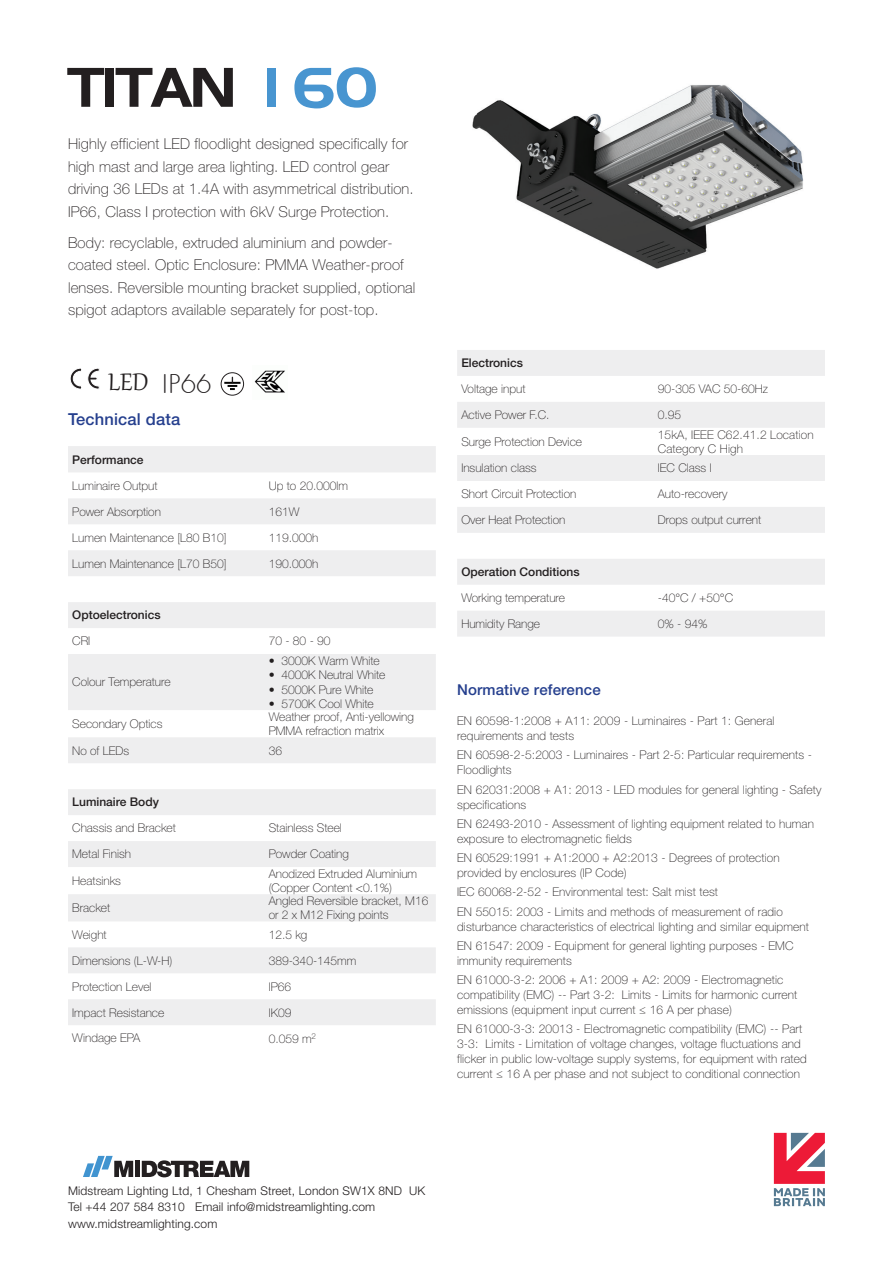
<style>
.page{position:relative;width:893px;height:1263px;background:#fff}
.page>*{position:absolute;margin:0;border:0;box-sizing:border-box;transform-origin:0 0}
.t1{font:54px "Niamey";color:#231f20}
.t2{font:29.4px "Gabriola";color:#231f20}
.t3{font:300 28.2px "Futura Round";color:#231f20}
.t4{font:500 16.5px "Helvetica Neue LT Std";letter-spacing:.01em;color:#253f8e}
.t5{font:100 15px/22.5px "Helvetica Neue LT Std";letter-spacing:.01em;color:#231f20}
.t6{font:500 15px "Helvetica Neue LT Std";letter-spacing:.01em;color:#253f8e}
.t7{font:100 12px/15px "Helvetica Neue LT Std";letter-spacing:.01em;color:#231f20}
.t8{font:300 12px/16.5px "Helvetica Neue LT Std";letter-spacing:.01em;color:#231f20}
.t9{font:500 12px "Helvetica Neue LT Std";color:#231f20}
.s1{color:#4895d0}
</style>
<div class="page">
<img style="left:472px;top:85px;width:332px;height:184px">
<svg style="left:88px;top:368px;width:11px;height:21px"></svg>
<svg style="left:70px;top:368px;width:12px;height:21px"></svg>
<svg style="left:224px;top:377px;width:17px;height:13px"></svg>
<div style="left:221px;top:372px;width:23px;height:24px;border:1px solid #231f20;border-radius:50%"></div>
<div style="left:135px;top:1161px;width:5px;height:16px;background:#231f20"></div>
<svg style="left:142px;top:1160px;width:107px;height:17px"></svg>
<svg style="left:83px;top:1156px;width:50px;height:21px"></svg>
<svg style="left:774px;top:1133px;width:51px;height:73px"></svg>
<svg style="left:68px;top:446px;width:368px;height:579px;fill:#eeeeef"></svg>
<svg style="left:457px;top:350px;width:368px;height:287px;fill:#eeeeef"></svg>
<img style="left:254px;top:370px;width:31px;height:23px">
<p class="t1" style="left:68px;top:54px;width:311px">TITAN <span class="s1">160</span></p>
<p class="t5" style="left:68px;top:133px;width:347px">Highly efficient LED floodlight designed specifically for high mast and large area lighting. LED control gear driving 36 LEDs at 1.4A with asymmetrical distribution.<br>IP66, Class I protection with 6kV Surge Protection.</p>
<p class="t5" style="left:68px;top:231px;width:349px">Body: recyclable, extruded aluminium and powder&shy;coated steel. Optic Enclosure: PMMA Weather-proof lenses. Reversible mounting bracket supplied, optional spigot adaptors available separately for post-top.</p>
<p class="t2" style="left:108px;top:362px;width:42px">LED</p>
<p class="t3" style="left:162px;top:365px;width:51px">IP66</p>
<p class="t4" style="left:68px;top:409px;width:114px">Technical data</p>
<p class="t9" style="left:72px;top:452px;width:73px">Performance</p>
<p class="t7" style="left:72px;top:478px;width:87px">Luminaire Output</p>
<p class="t7" style="left:269px;top:478px;width:81px">Up to 20.000lm</p>
<p class="t7" style="left:72px;top:504px;width:90px">Power Absorption</p>
<p class="t7" style="left:269px;top:504px;width:32px">161W</p>
<p class="t7" style="left:72px;top:530px;width:156px">Lumen Maintenance [L80 B10]</p>
<p class="t7" style="left:269px;top:530px;width:51px">119.000h</p>
<p class="t7" style="left:72px;top:556px;width:156px">Lumen Maintenance [L70 B50]</p>
<p class="t7" style="left:269px;top:556px;width:51px">190.000h</p>
<p class="t9" style="left:72px;top:608px;width:90px">Optoelectronics</p>
<p class="t7" style="left:72px;top:633px;width:20px">CRI</p>
<p class="t7" style="left:269px;top:633px;width:63px">70 - 80 - 90</p>
<p class="t7" style="left:72px;top:674px;width:100px">Colour Temperature</p>
<p class="t7" style="left:269px;top:653px;width:113px">• 3000K Warm White</p>
<p class="t7" style="left:269px;top:667px;width:118px">• 4000K Neutral White</p>
<p class="t7" style="left:269px;top:682px;width:106px">• 5000K Pure White</p>
<p class="t7" style="left:269px;top:696px;width:107px">• 5700K Cool White</p>
<p class="t7" style="left:72px;top:716px;width:92px">Secondary Optics</p>
<p class="t7" style="left:269px;top:709px;width:147px;line-height:14.4px">Weather proof, Anti-yellowing<br>PMMA refraction matrix</p>
<p class="t7" style="left:72px;top:743px;width:59px">No of LEDs</p>
<p class="t7" style="left:269px;top:743px;width:15px">36</p>
<p class="t9" style="left:72px;top:795px;width:88px">Luminaire Body</p>
<p class="t7" style="left:72px;top:820px;width:105px">Chassis and Bracket</p>
<p class="t7" style="left:269px;top:820px;width:75px">Stainless Steel</p>
<p class="t7" style="left:72px;top:846px;width:60px">Metal Finish</p>
<p class="t7" style="left:269px;top:846px;width:82px">Powder Coating</p>
<p class="t7" style="left:72px;top:873px;width:50px">Heatsinks</p>
<p class="t7" style="left:269px;top:866px;width:150px;line-height:14.4px">Anodized Extruded Aluminium (Copper Content &lt;0.1%)</p>
<p class="t7" style="left:72px;top:900px;width:40px">Bracket</p>
<p class="t7" style="left:269px;top:893px;width:161px;line-height:14.4px">Angled Reversible bracket, M16 or 2 x M12 Fixing points</p>
<p class="t7" style="left:72px;top:927px;width:36px">Weight</p>
<p class="t7" style="left:269px;top:927px;width:40px">12.5 kg</p>
<p class="t7" style="left:72px;top:953px;width:102px">Dimensions (L-W-H)</p>
<p class="t7" style="left:269px;top:953px;width:89px">389-340-145mm</p>
<p class="t7" style="left:72px;top:979px;width:81px">Protection Level</p>
<p class="t7" style="left:269px;top:979px;width:24px">IP66</p>
<p class="t7" style="left:72px;top:1005px;width:94px">Impact Resistance</p>
<p class="t7" style="left:269px;top:1005px;width:24px">IK09</p>
<p class="t7" style="left:72px;top:1031px;width:70px">Windage EPA</p>
<p class="t7" style="left:269px;top:1031px;width:49px">0.059 m<sup>2</sup></p>
<p class="t9" style="left:461px;top:356px;width:63px">Electronics</p>
<p class="t7" style="left:461px;top:381px;width:66px">Voltage input</p>
<p class="t7" style="left:658px;top:381px;width:112px">90-305 VAC 50-60Hz</p>
<p class="t7" style="left:461px;top:407px;width:90px">Active Power F.C.</p>
<p class="t7" style="left:658px;top:407px;width:25px">0.95</p>
<p class="t7" style="left:461px;top:434px;width:122px">Surge Protection Device</p>
<p class="t7" style="left:658px;top:427px;width:157px;line-height:14.4px">15kA, IEEE C62.41.2 Location<br>Category C High</p>
<p class="t7" style="left:461px;top:460px;width:77px">Insulation class</p>
<p class="t7" style="left:658px;top:460px;width:55px">IEC Class I</p>
<p class="t7" style="left:461px;top:486px;width:116px">Short Circuit Protection</p>
<p class="t7" style="left:658px;top:486px;width:71px">Auto-recovery</p>
<p class="t7" style="left:461px;top:512px;width:106px">Over Heat Protection</p>
<p class="t7" style="left:658px;top:512px;width:105px">Drops output current</p>
<p class="t9" style="left:461px;top:565px;width:120px">Operation Conditions</p>
<p class="t7" style="left:461px;top:590px;width:105px">Working temperature</p>
<p class="t7" style="left:658px;top:590px;width:77px">-40°C / +50°C</p>
<p class="t7" style="left:461px;top:616px;width:80px">Humidity Range</p>
<p class="t7" style="left:658px;top:616px;width:51px">0% - 94%</p>
<p class="t6" style="left:457px;top:681px;width:145px">Normative reference</p>
<p class="t7" style="left:457px;top:713px;width:319px">EN 60598-1:2008 + A11: 2009 - Luminaires - Part 1: General requirements and tests</p>
<p class="t7" style="left:457px;top:748px;width:356px">EN 60598-2-5:2003 - Luminaires - Part 2-5: Particular requirements -<br>Floodlights</p>
<p class="t7" style="left:457px;top:782px;width:366px">EN 62031:2008 + A1: 2013 - LED modules for general lighting - Safety specifications</p>
<p class="t7" style="left:457px;top:816px;width:358px">EN 62493-2010 - Assessment of lighting equipment related to human exposure to electromagnetic fields</p>
<p class="t7" style="left:457px;top:850px;width:324px">EN 60529:1991 + A1:2000 + A2:2013 - Degrees of protection provided by enclosures (IP Code)</p>
<p class="t7" style="left:457px;top:885px;width:262px">IEC 60068-2-52 - Environmental test: Salt mist test</p>
<p class="t7" style="left:457px;top:904px;width:353px">EN 55015: 2003 - Limits and methods of measurement of radio disturbance characteristics of electrical lighting and similar equipment</p>
<p class="t7" style="left:457px;top:938px;width:338px">EN 61547: 2009 - Equipment for general lighting purposes - EMC immunity requirements</p>
<p class="t7" style="left:457px;top:972px;width:342px">EN 61000-3-2: 2006 + A1: 2009 + A2: 2009 - Electromagnetic compatibility (EMC) -- Part 3-2: Limits - Limits for harmonic current emissions (equipment input current ≤ 16 A per phase)</p>
<p class="t7" style="left:457px;top:1022px;width:351px">EN 61000-3-3: 20013 - Electromagnetic compatibility (EMC) -- Part 3-3: Limits - Limitation of voltage changes, voltage fluctuations and flicker in public low-voltage supply systems, for equipment with rated current ≤ 16 A per phase and not subject to conditional connection</p>
<p class="t8" style="left:68px;top:1182px;width:359px">Midstream Lighting Ltd, 1 Chesham Street, London SW1X 8ND UK</p>
<p class="t8" style="left:68px;top:1198px;width:309px">Tel +44 207 584 8310 Email info@midstreamlighting.com www.midstreamlighting.com</p>
</div>
